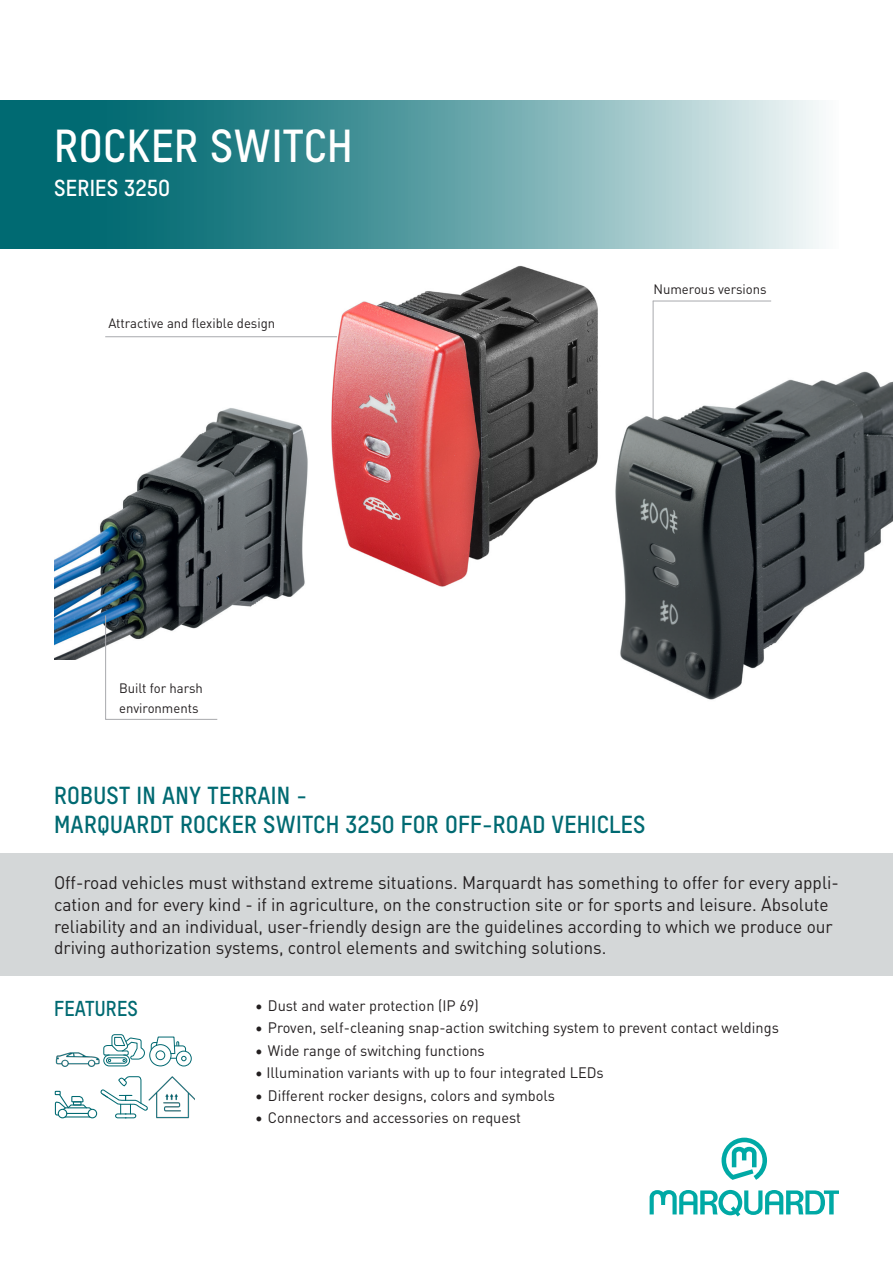
<style>
.page{position:relative;width:893px;height:1263px;background:#fff}
.page>*{position:absolute;margin:0;border:0;box-sizing:border-box;transform-origin:0 0}
.t1{font:45px "T Star Bold";letter-spacing:.01em;color:#fff}
.t2{font:24px "T Star Bold";letter-spacing:.01em;color:#006a72}
.t3{font:22.5px "T Star Bold";letter-spacing:.01em;color:#fff}
.t4{font:21px "T Star Bold";letter-spacing:.01em;color:#006a72}
.t5{font:18px/21.6px "DIN Pro";color:#231f20;scale:.96 1}
.t6{font:15px "DIN Pro";color:#231f20}
.t7{font:13.5px "DIN Pro";color:#231f20}
</style>
<div class="page">
<svg style="left:0;top:100px;width:819px;height:148px;background:#5da0a5"></svg>
<div style="left:0;top:854px;width:893px;height:122px;background:#d4d7d8"></div>
<hr style="left:653px;top:301px;width:118px;height:1px;background:#a8a9ad">
<img style="left:288px;top:265px;width:310px;height:322px">
<img style="left:615px;top:371px;width:278px;height:329px">
<img style="left:54px;top:393px;width:276px;height:266px">
<hr style="left:105px;top:336px;width:232px;height:1px;background:#a8a9ad">
<hr style="left:653px;top:301px;width:1px;height:118px;background:#a8a9ad">
<svg style="left:105px;top:615px;width:113px;height:105px"></svg>
<svg style="left:721px;top:1138px;width:46px;height:42px"></svg>
<svg style="left:650px;top:1190px;width:189px;height:26px"></svg>
<div style="left:176px;top:1051px;width:16px;height:15px;border:1px solid #006871;border-radius:50%"></div>
<svg style="left:103px;top:1034px;width:84px;height:32px"></svg>
<svg style="left:55px;top:1091px;width:38px;height:26px"></svg>
<div style="left:58px;top:1109px;width:9px;height:9px;border:1px solid #006a72;border-radius:50%"></div>
<div style="left:88px;top:1109px;width:9px;height:9px;border:1px solid #006a72;border-radius:50%"></div>
<svg style="left:101px;top:1076px;width:47px;height:42px"></svg>
<img style="left:55px;top:1052px;width:45px;height:15px">
<img style="left:148px;top:1076px;width:46px;height:42px">
<p class="t1" style="left:54px;top:118px;width:300px">ROCKER SWITCH</p>
<p class="t3" style="left:54px;top:174px;width:118px">SERIES 3250</p>
<p class="t7" style="left:108px;top:313px;width:168px">Attractive and flexible design</p>
<p class="t7" style="left:653px;top:279px;width:115px">Numerous versions</p>
<p class="t7" style="left:119px;top:678px;width:85px">Built for harsh</p>
<p class="t7" style="left:119px;top:698px;width:81px">environments</p>
<p class="t2" style="left:54px;top:780px;width:254px">ROBUST IN ANY TERRAIN -</p>
<p class="t2" style="left:54px;top:809px;width:593px">MARQUARDT ROCKER SWITCH 3250 FOR OFF-ROAD VEHICLES</p>
<p class="t5" style="left:54px;top:871px;width:819px">Off-road vehicles must withstand extreme situations. Marquardt has something to offer for every appli&shy;cation and for every kind - if in agriculture, on the construction site or for sports and leisure. Absolute reliability and an individual, user-friendly design are the guidelines according to which we produce our driving authorization systems, control elements and switching solutions.</p>
<p class="t4" style="left:54px;top:995px;width:85px">FEATURES</p>
<p class="t6" style="left:255px;top:994px;width:225px">• Dust and water protection (IP 69)</p>
<p class="t6" style="left:255px;top:1016px;width:525px">• Proven, self-cleaning snap-action switching system to prevent contact weldings</p>
<p class="t6" style="left:255px;top:1039px;width:231px">• Wide range of switching functions</p>
<p class="t6" style="left:255px;top:1061px;width:350px">• Illumination variants with up to four integrated LEDs</p>
<p class="t6" style="left:255px;top:1084px;width:301px">• Different rocker designs, colors and symbols</p>
<p class="t6" style="left:255px;top:1106px;width:267px">• Connectors and accessories on request</p>
</div>
